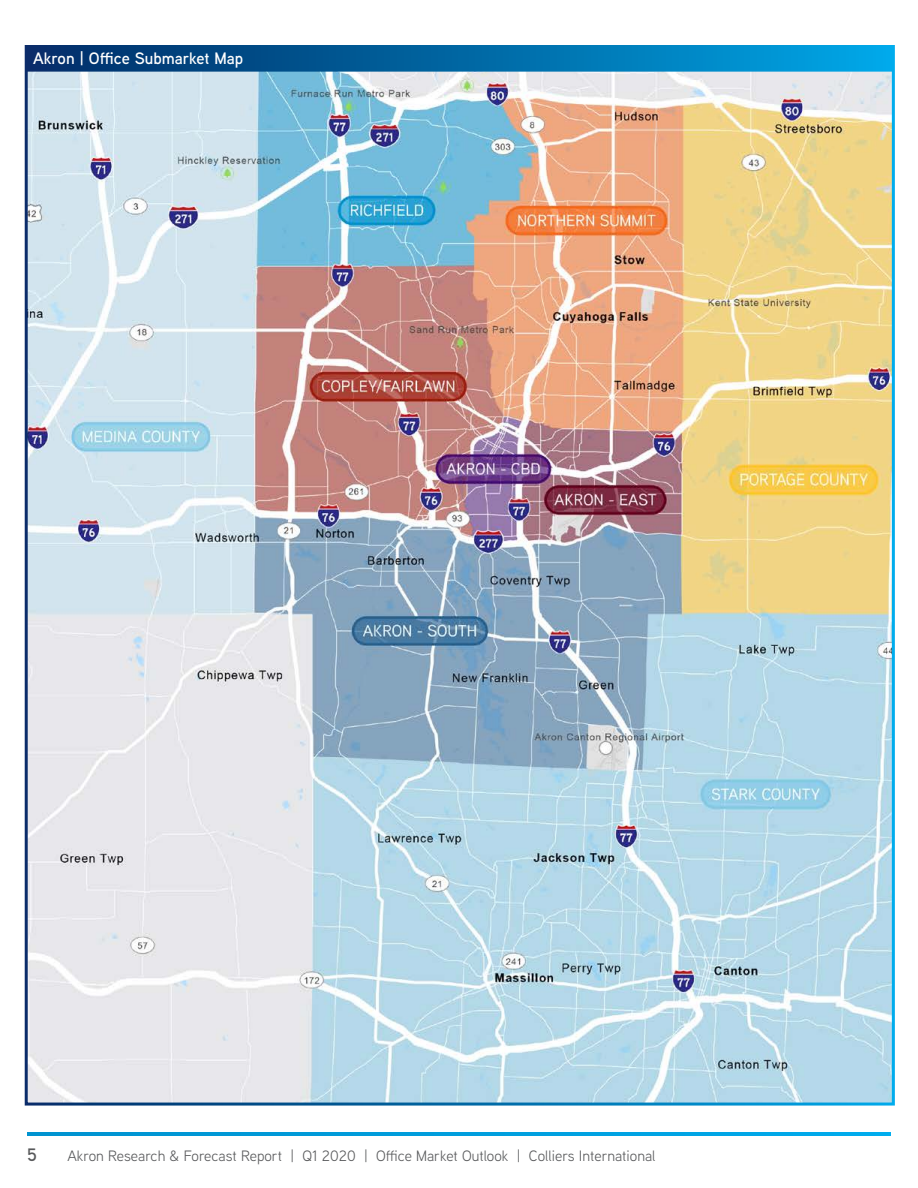
<style>
.page{position:relative;width:918px;height:1188px;background:#fff}
.page>*{position:absolute;margin:0;border:0;box-sizing:border-box;transform-origin:0 0}
.t1{font:600 18px "Aaux Next";color:#58595b}
.t2{font:600 16.5px "Aaux Next";color:#fff}
.t3{font:15px "Aaux Next";color:#58595b}
</style>
<div class="page">
<svg style="left:27px;top:1132px;width:864px;height:4px;background:#009edd"></svg>
<img style="left:29px;top:72px;width:862px;height:1030px">
<svg style="left:27px;top:45px;width:866px;height:27px;background:#036aa6"></svg>
<p class="t2" style="left:33px;top:47px;width:211px">Akron | Office Submarket Map</p>
<p class="t1" style="left:27px;top:1142px;width:11px">5</p>
<p class="t3" style="left:68px;top:1146px;width:589px">Akron Research &amp; Forecast Report | Q1 2020 | Office Market Outlook | Colliers International</p>
</div>
